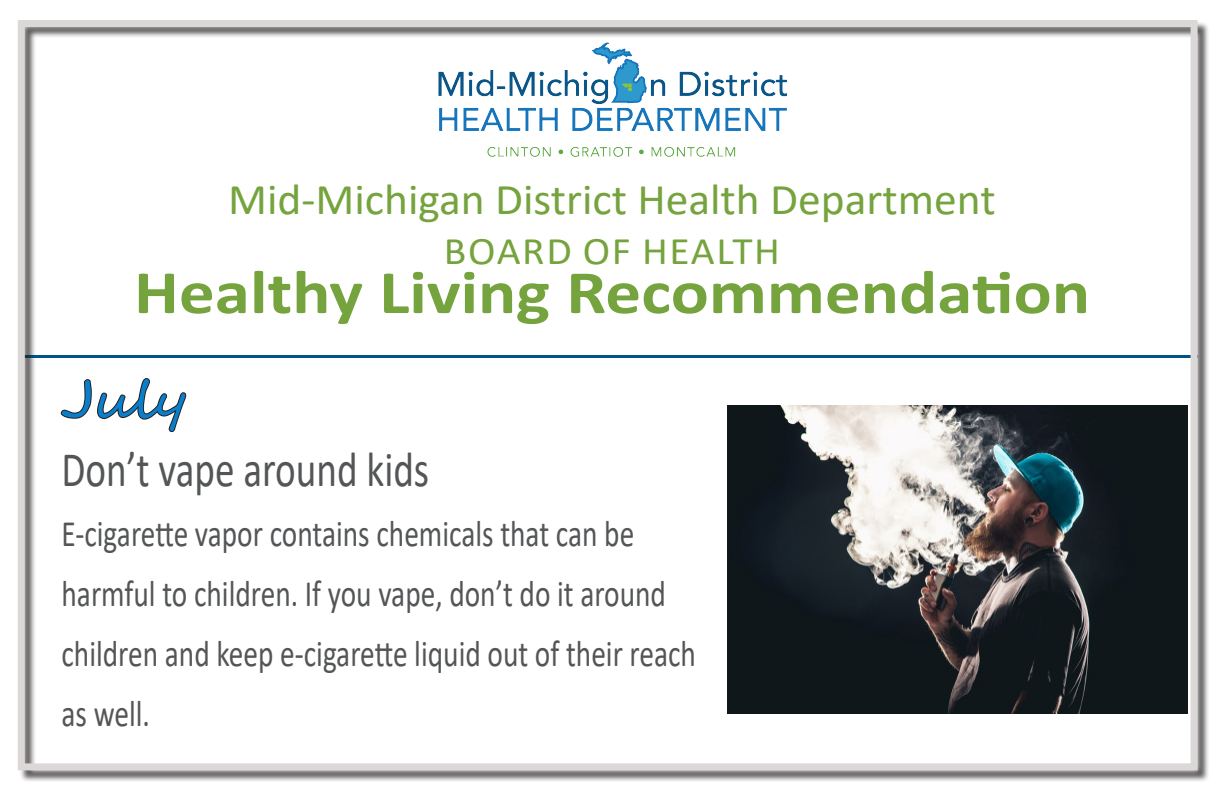
<style>
.page{position:relative;width:1224px;height:792px;background:#fff}
.page>*{position:absolute;margin:0;border:0;box-sizing:border-box;transform-origin:0 0}
.t1{font:700 62px "Calibri";color:#75a33d;scale:1.15 1}
.t2{font:51.5px "Segoe Script";color:#0a7eca;scale:1.06 1}
.t3{font:49.8px "Calibri";color:#545557;scale:.79 1}
.t4{font:44px "Calibri";color:#75a33d;scale:1.04 1}
.t5{font:39.2px "Calibri";letter-spacing:.04em;color:#75a33d;scale:1.06 1}
.t6{font:37.4px/60px "Calibri";color:#545557;scale:.79 1}
</style>
<div class="page">
<div style="left:19px;top:22px;width:1191px;height:761px;background:#231f20;opacity:.75"></div>
<div style="left:18px;top:20px;width:1180px;height:750px;border:7px solid #dcd8d7"></div>
<img style="left:727px;top:406px;width:461px;height:307px">
<p class="t4" style="left:228px;top:169px;width:739px">Mid-Michigan District Health Department</p>
<p class="t5" style="left:444px;top:224px;width:319px">BOARD OF HEALTH</p>
<p class="t1" style="left:134px;top:249px;width:833px">Healthy Living Recommendation</p>
<p class="t2" style="left:60px;top:358px;width:121px">July</p>
<p class="t3" style="left:62px;top:435px;width:467px">Don’t vape around kids</p>
<p class="t6" style="left:62px;top:503px;width:805px">E-cigarette vapor contains chemicals that can be harmful to children. If you vape, don’t do it around children and keep e-cigarette liquid out of their reach as well.</p>
</div>
